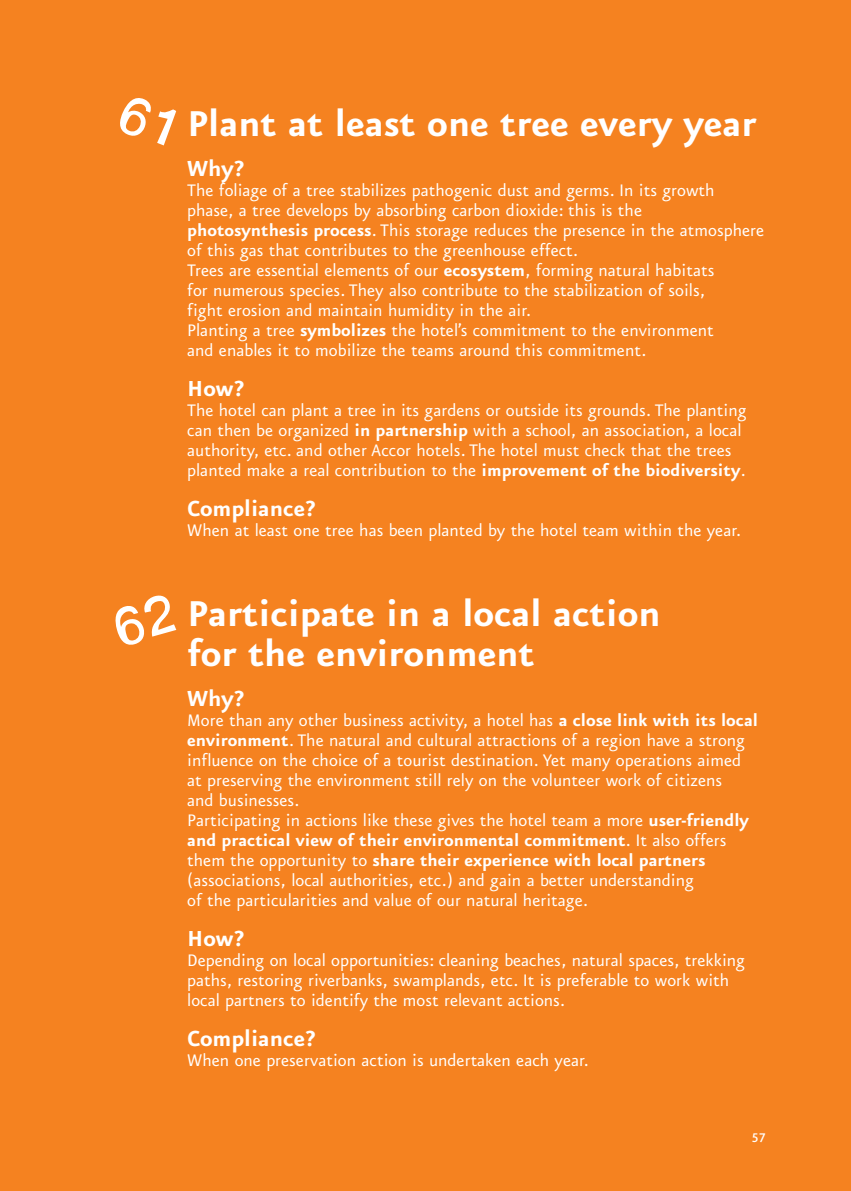
<style>
.page{position:relative;width:851px;height:1191px;background:#fff}
.page>*{position:absolute;margin:0;border:0;box-sizing:border-box;transform-origin:0 0}
.t1{font:700 43px/40px "Eureka Sans";color:#fff}
.t2{font:700 26px "Eureka Sans";color:#fff}
.t3{font:20px/20px "Eureka Sans";color:#fff}
.t4{font:15px "Eureka Sans Medium Caps";color:#fff}
.s1{font-weight:700}
</style>
<div class="page">
<div style="left:0;top:0;width:850px;height:1191px;background:#f58220"></div>
<svg style="left:120px;top:98px;width:57px;height:48px"></svg>
<svg style="left:115px;top:595px;width:61px;height:50px"></svg>
<h1 class="t1" style="left:187px;top:107px;width:570px">Plant at least one tree every year</h1>
<h2 class="t2" style="left:187px;top:159px;width:59px">Why?</h2>
<p class="t3" style="left:187px;top:182px;width:578px">The foliage of a tree stabilizes pathogenic dust and germs. In its growth phase, a tree develops by absorbing carbon dioxide: this is the <span class="s1">photosynthesis process</span>. This storage reduces the presence in the atmosphere of this gas that contributes to the greenhouse effect.<br>Trees are essential elements of our <span class="s1">ecosystem</span>, forming natural habitats<br>for numerous species. They also contribute to the stabilization of soils,<br>fight erosion and maintain humidity in the air.<br>Planting a tree <span class="s1">symbolizes</span> the hotel’s commitment to the environment<br>and enables it to mobilize the teams around this commitment.</p>
<h2 class="t2" style="left:187px;top:379px;width:59px">How?</h2>
<p class="t3" style="left:187px;top:402px;width:560px">The hotel can plant a tree in its gardens or outside its grounds. The planting can then be organized <span class="s1">in partnership</span> with a school, an association, a local authority, etc. and other Accor hotels. The hotel must check that the trees planted make a real contribution to the <span class="s1">improvement of the biodiversity</span>.</p>
<h2 class="t2" style="left:187px;top:499px;width:130px">Compliance?</h2>
<p class="t3" style="left:187px;top:522px;width:555px">When at least one tree has been planted by the hotel team within the year.</p>
<h1 class="t1" style="left:187px;top:597px;width:475px">Participate in a local action for the environment</h1>
<h2 class="t2" style="left:187px;top:689px;width:59px">Why?</h2>
<p class="t3" style="left:187px;top:712px;width:572px">More than any other business activity, a hotel has <span class="s1">a close link with its local environment</span>. The natural and cultural attractions of a region have a strong influence on the choice of a tourist destination. Yet many operations aimed at preserving the environment still rely on the volunteer work of citizens<br>and businesses.<br>Participating in actions like these gives the hotel team a more <span class="s1">user-friendly and practical view of their environmental commitment</span>. It also offers them the opportunity to <span class="s1">share their experience with local partners </span>(associations, local authorities, etc.) and gain a better understanding<br>of the particularities and value of our natural heritage.</p>
<h2 class="t2" style="left:187px;top:929px;width:59px">How?</h2>
<p class="t3" style="left:187px;top:952px;width:559px">Depending on local opportunities: cleaning beaches, natural spaces, trekking paths, restoring riverbanks, swamplands, etc. It is preferable to work with local partners to identify the most relevant actions.</p>
<h2 class="t2" style="left:187px;top:1029px;width:130px">Compliance?</h2>
<p class="t3" style="left:187px;top:1052px;width:403px">When one preservation action is undertaken each year.</p>
<p class="t4" style="left:751px;top:1128px;width:16px">57</p>
</div>
